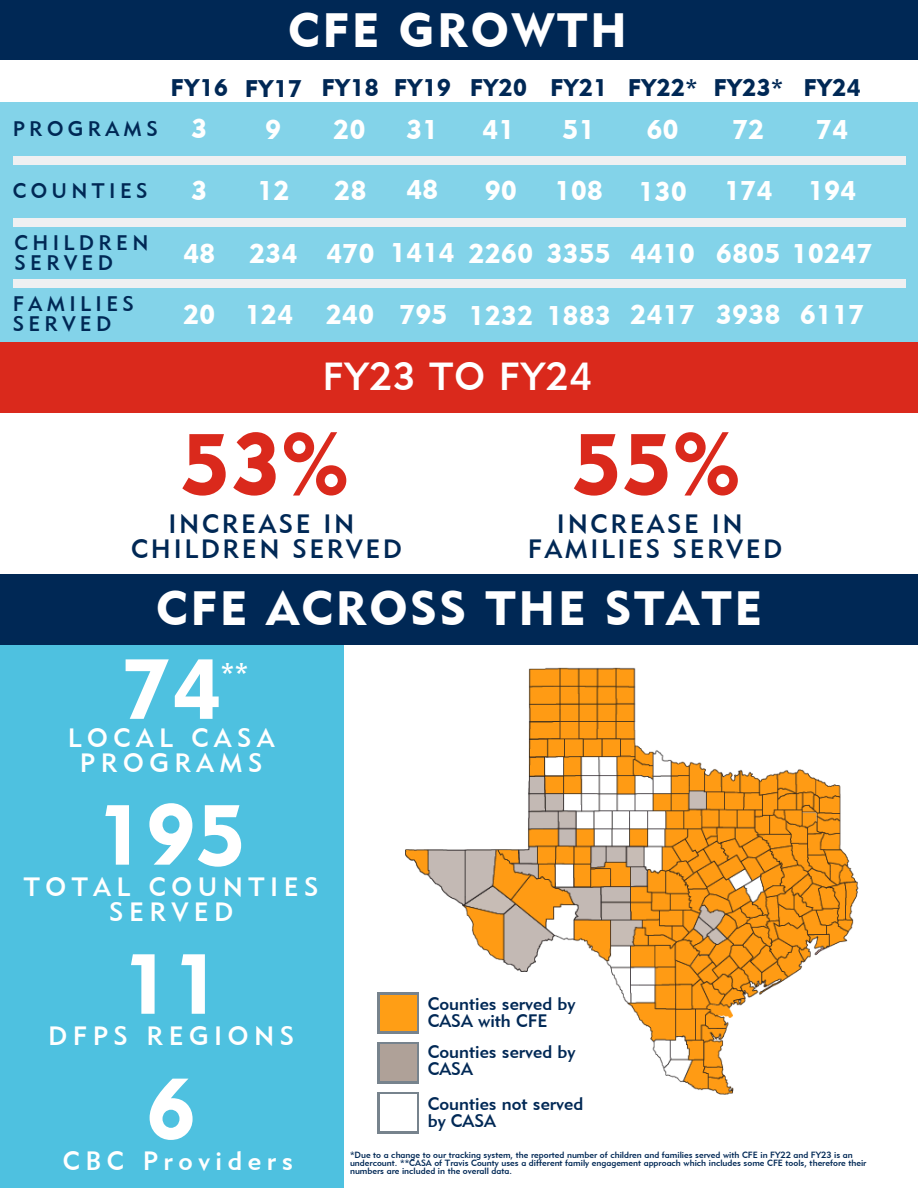
<style>
.page{position:relative;width:918px;height:1188px;background:#fff}
.page>*{position:absolute;margin:0;border:0;box-sizing:border-box;transform-origin:0 0}
.t1{font:84px "Geometric 415 BT Black A";letter-spacing:.02em;color:#fff}
.t2{font:84px "Geometric 415 BT Black A";color:#da291c}
.t3{font:48px "Geometric 415 BT Black A";letter-spacing:.06em;color:#fff}
.t4{font:39px "Geometric 415 BT Medium A";letter-spacing:.035em;color:#fff}
.t5{font:27px "Geometric 415 BT Black A";letter-spacing:.02em;color:#fff}
.t6{font:26.4px/24.8px "Geometric 415 BT Medium A";letter-spacing:.21em;color:#fff;text-align:center}
.t7{font:26.4px/24.8px "Geometric 415 BT Medium A";letter-spacing:.1em;color:#002855;text-align:center}
.t8{font:24px "Geometric 415 BT Black A";letter-spacing:.02em;color:#002855}
.t9{font:21px "Geometric 415 BT Medium A";letter-spacing:.21em;color:#002855}
.t10{font:18px/16.8px "Geometric 415 BT Medium A";color:#002855}
.t11{font:9px/8.2px "Geometric 415 BT Medium A";color:#002855}
</style>
<div class="page">
<div style="left:0;top:102px;width:918px;height:240px;background:#83d3e9"></div>
<div style="left:13px;top:280px;width:892px;height:7px;background:#eff0f2"></div>
<div style="left:13px;top:218px;width:892px;height:8px;background:#eff0f2"></div>
<div style="left:13px;top:156px;width:892px;height:8px;background:#eff0f2"></div>
<div style="left:0;top:0;width:918px;height:60px;background:#002855"></div>
<div style="left:0;top:625px;width:343px;height:563px;background:#4ec1e0"></div>
<div style="left:0;top:574px;width:918px;height:70px;background:#002855"></div>
<div style="left:0;top:342px;width:918px;height:70px;background:#da291c"></div>
<img style="left:377px;top:667px;width:482px;height:467px">
<p class="t9" style="left:13px;top:116px;width:147px">PROGRAMS</p>
<p class="t8" style="left:171px;top:73px;width:59px">FY16</p>
<h4 class="t5" style="left:191px;top:112px;width:17px">3</h4>
<p class="t9" style="left:13px;top:178px;width:136px">COUNTIES</p>
<p class="t9" style="left:14px;top:230px;width:136px">CHILDREN</p>
<p class="t9" style="left:14px;top:250px;width:100px">SERVED</p>
<h6 class="t9" style="left:13px;top:291px;width:123px">FAMILIES</h6>
<p class="t9" style="left:13px;top:311px;width:100px">SERVED</p>
<h6 class="t5" style="left:192px;top:174px;width:17px">3</h6>
<h4 class="t5" style="left:183px;top:237px;width:33px">48</h4>
<h6 class="t5" style="left:183px;top:298px;width:33px">20</h6>
<p class="t3" style="left:288px;top:1px;width:340px">CFE GROWTH</p>
<h6 class="t8" style="left:245px;top:74px;width:59px">FY17</h6>
<h6 class="t5" style="left:266px;top:113px;width:17px">9</h6>
<h6 class="t5" style="left:258px;top:174px;width:33px">12</h6>
<p class="t8" style="left:321px;top:73px;width:59px">FY18</p>
<p class="t5" style="left:334px;top:113px;width:33px">20</p>
<p class="t5" style="left:335px;top:174px;width:33px">28</p>
<p class="t8" style="left:394px;top:73px;width:59px">FY19</p>
<p class="t5" style="left:406px;top:113px;width:33px">31</p>
<h4 class="t5" style="left:406px;top:173px;width:33px">48</h4>
<p class="t8" style="left:470px;top:73px;width:59px">FY20</p>
<h4 class="t5" style="left:482px;top:113px;width:33px">41</h4>
<h4 class="t5" style="left:485px;top:174px;width:33px">90</h4>
<h4 class="t8" style="left:550px;top:73px;width:59px">FY21</h4>
<h4 class="t5" style="left:563px;top:113px;width:33px">51</h4>
<h3 class="t5" style="left:555px;top:174px;width:49px">108</h3>
<h4 class="t8" style="left:628px;top:73px;width:71px">FY22*</h4>
<h4 class="t5" style="left:647px;top:113px;width:33px">60</h4>
<h2 class="t5" style="left:639px;top:175px;width:49px">130</h2>
<h4 class="t8" style="left:713px;top:73px;width:71px">FY23*</h4>
<p class="t5" style="left:732px;top:113px;width:33px">72</p>
<h4 class="t5" style="left:724px;top:174px;width:49px">174</h4>
<p class="t8" style="left:803px;top:73px;width:59px">FY24</p>
<p class="t5" style="left:816px;top:113px;width:33px">74</p>
<p class="t5" style="left:808px;top:174px;width:49px">194</p>
<h6 class="t5" style="left:249px;top:237px;width:49px">234</h6>
<p class="t5" style="left:326px;top:237px;width:49px">470</p>
<h4 class="t5" style="left:390px;top:236px;width:66px">1414</h4>
<h4 class="t5" style="left:469px;top:237px;width:66px">2260</h4>
<h1 class="t5" style="left:547px;top:237px;width:66px">3355</h1>
<h4 class="t5" style="left:631px;top:237px;width:66px">4410</h4>
<p class="t5" style="left:716px;top:237px;width:158px">6805 10247</p>
<h6 class="t5" style="left:245px;top:298px;width:49px">124</h6>
<p class="t5" style="left:326px;top:298px;width:49px">240</p>
<p class="t5" style="left:400px;top:298px;width:49px">795</p>
<h4 class="t5" style="left:469px;top:299px;width:66px">1232</h4>
<h1 class="t5" style="left:547px;top:299px;width:66px">1883</h1>
<h1 class="t5" style="left:631px;top:298px;width:66px">2417</h1>
<p class="t5" style="left:716px;top:298px;width:66px">3938</p>
<h5 class="t5" style="left:800px;top:298px;width:66px">6117</h5>
<p class="t4" style="left:322px;top:353px;width:271px">FY23 TO FY24</p>
<h6 class="t2" style="left:182px;top:413px;width:168px">53%</h6>
<p class="t7" style="left:131px;top:511px;width:272px">INCREASE IN<br>CHILDREN SERVED</p>
<p class="t2" style="left:573px;top:413px;width:168px">55%</p>
<h4 class="t7" style="left:528px;top:511px;width:256px">INCREASE IN<br>FAMILIES SERVED</h4>
<h2 class="t3" style="left:156px;top:579px;width:607px">CFE ACROSS THE STATE</h2>
<p class="t1" style="left:122px;top:638px;width:100px">74</p>
<p class="t5" style="left:221px;top:656px;width:29px">**</p>
<h4 class="t6" style="left:68px;top:725px;width:208px">LOCAL CASA<br>PROGRAMS</h4>
<p class="t1" style="left:97px;top:784px;width:151px">195</p>
<h4 class="t6" style="left:24px;top:874px;width:296px">TOTAL COUNTIES<br>SERVED</h4>
<h4 class="t1" style="left:122px;top:933px;width:100px">11</h4>
<h4 class="t6" style="left:48px;top:1023px;width:247px">DFPS REGIONS</h4>
<h4 class="t1" style="left:147px;top:1057px;width:50px">6</h4>
<p class="t6" style="left:63px;top:1148px;width:232px">CBC Providers</p>
<h4 class="t10" style="left:428px;top:995px;width:149px">Counties served by<br>CASA with CFE</h4>
<h4 class="t10" style="left:428px;top:1043px;width:149px">Counties served by<br>CASA</h4>
<h4 class="t10" style="left:428px;top:1095px;width:157px">Counties not served by CASA</h4>
<p class="t11" style="left:350px;top:1150px;width:518px">*Due to a change to our tracking system, the reported number of children and families served with CFE in FY22 and FY23 is an undercount. **CASA of Travis County uses a different family engagement approach which includes some CFE tools, therefore their numbers are included in the overall data.</p>
</div>
